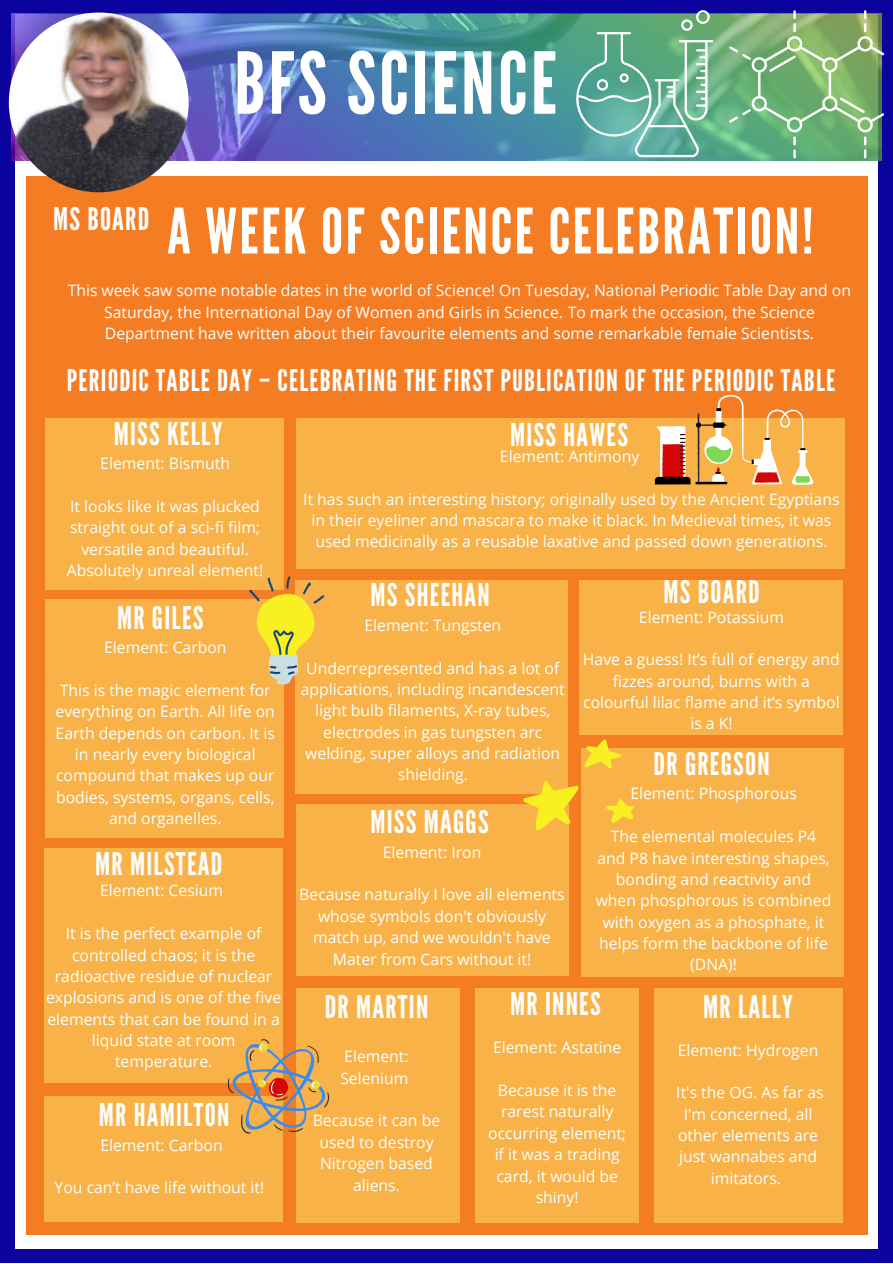
<style>
.page{position:relative;width:893px;height:1264px;background:#fff}
.page>*{position:absolute;margin:0;border:0;box-sizing:border-box;transform-origin:0 0}
.t1{font:85.05px "League Gothic";letter-spacing:.04em;color:#fff}
.t2{font:62.55px "League Gothic";letter-spacing:.04em;color:#fff}
.t3{font:31.2px "League Gothic";letter-spacing:.04em;color:#fff}
.t4{font:29.85px "League Gothic";letter-spacing:.04em;color:#fff}
.t5{font:15.75px/21.3px "Open Sans";color:#fff;text-align:center}
</style>
<div class="page">
<div style="left:0;top:0;width:892px;height:1262px;background:#0b039d"></div>
<div style="left:15px;top:14px;width:862px;height:1234px;background:#fff"></div>
<img style="left:11px;top:13px;width:870px;height:147px">
<svg style="left:729px;top:10px;width:155px;height:148px;background:#7cb17d"></svg>
<div style="left:26px;top:176px;width:841px;height:1058px;background:#f47c23"></div>
<div style="left:45px;top:418px;width:238px;height:172px;background:#f8b248"></div>
<div style="left:297px;top:418px;width:547px;height:151px;background:#f8b248"></div>
<div style="left:45px;top:599px;width:239px;height:239px;background:#f8b248"></div>
<div style="left:654px;top:988px;width:189px;height:234px;background:#f8b248"></div>
<div style="left:296px;top:580px;width:272px;height:213px;background:#f8b248"></div>
<div style="left:579px;top:580px;width:263px;height:155px;background:#f8b248"></div>
<div style="left:44px;top:1096px;width:238px;height:125px;background:#f8b248"></div>
<div style="left:297px;top:988px;width:162px;height:235px;background:#f8b248"></div>
<div style="left:297px;top:804px;width:271px;height:172px;background:#f8b248"></div>
<div style="left:581px;top:748px;width:262px;height:228px;background:#f8b248"></div>
<div style="left:475px;top:988px;width:163px;height:234px;background:#f8b248"></div>
<div style="left:44px;top:848px;width:238px;height:234px;background:#f8b248"></div>
<img style="left:9px;top:13px;width:180px;height:179px;border-radius:50%">
<svg style="left:654px;top:395px;width:159px;height:90px"></svg>
<svg style="left:228px;top:1039px;width:101px;height:94px"></svg>
<svg style="left:523px;top:739px;width:111px;height:92px"></svg>
<svg style="left:249px;top:576px;width:75px;height:109px"></svg>
<svg style="left:575px;top:10px;width:138px;height:147px;background:#6db09a"></svg>
<h1 class="t1" style="left:234px;top:34px;width:324px">BFS SCIENCE</h1>
<h2 class="t2" style="left:53px;top:195px;width:762px"><sup>MS</sup> <sup>BOARD</sup> A WEEK OF SCIENCE CELEBRATION!</h2>
<p class="t5" style="left:68px;top:280px;width:784px">This week saw some notable dates in the world of Science! On Tuesday, National Periodic Table Day and on<br>Saturday, the International Day of Women and Girls in Science. To mark the occasion, the Science<br>Department have written about their favourite elements and some remarkable female Scientists.</p>
<h3 class="t4" style="left:67px;top:363px;width:769px">PERIODIC TABLE DAY – CELEBRATING THE FIRST PUBLICATION OF THE PERIODIC TABLE</h3>
<h3 class="t3" style="left:114px;top:416px;width:110px">MISS KELLY</h3>
<h3 class="t3" style="left:510px;top:416px;width:119px">MISS HAWES</h3>
<p class="t5" style="left:100px;top:452px;width:131px">Element: Bismuth</p>
<p class="t5" style="left:67px;top:495px;width:198px">It looks like it was plucked straight out of a sci-fi film; versatile and beautiful.<br>Absolutely unreal element!</p>
<h3 class="t3" style="left:117px;top:599px;width:88px">MR GILES</h3>
<p class="t5" style="left:104px;top:636px;width:124px">Element: Carbon</p>
<p class="t5" style="left:56px;top:679px;width:221px">This is the magic element for everything on Earth. All life on<br>Earth depends on carbon. It is in nearly every biological compound that makes up our bodies, systems, organs, cells, and organelles.</p>
<h3 class="t3" style="left:95px;top:846px;width:129px">MR MILSTEAD</h3>
<p class="t5" style="left:100px;top:879px;width:124px">Element: Cesium</p>
<p class="t5" style="left:46px;top:922px;width:237px">It is the perfect example of controlled chaos; it is the radioactive residue of nuclear explosions and is one of the five elements that can be found in a liquid state at room temperature.</p>
<h3 class="t3" style="left:99px;top:1096px;width:132px">MR HAMILTON</h3>
<p class="t5" style="left:100px;top:1133px;width:124px">Element: Carbon</p>
<p class="t5" style="left:55px;top:1176px;width:211px">You can’t have life without it!</p>
<p class="t5" style="left:500px;top:445px;width:141px">Element: Antimony</p>
<p class="t5" style="left:303px;top:488px;width:537px">It has such an interesting history; originally used by the Ancient Egyptians in their eyeliner and mascara to make it black. In Medieval times, it was used medicinally as a reusable laxative and passed down generations.</p>
<h3 class="t3" style="left:370px;top:577px;width:121px">MS SHEEHAN</h3>
<p class="t5" style="left:364px;top:614px;width:138px">Element: Tungsten</p>
<p class="t5" style="left:301px;top:657px;width:265px">Underrepresented and has a lot of applications, including incandescent light bulb filaments, X-ray tubes, electrodes in gas tungsten arc welding, super alloys and radiation shielding.</p>
<h3 class="t3" style="left:370px;top:804px;width:120px">MISS MAGGS</h3>
<p class="t5" style="left:383px;top:840px;width:100px">Element: Iron</p>
<p class="t5" style="left:299px;top:883px;width:267px">Because naturally I love all elements whose symbols don't obviously match up, and we wouldn't have<br>Mater from Cars without it!</p>
<h3 class="t3" style="left:663px;top:574px;width:98px">MS BOARD</h3>
<p class="t5" style="left:639px;top:605px;width:147px">Element: Potassium</p>
<p class="t5" style="left:583px;top:648px;width:258px">Have a guess! It’s full of energy and fizzes around, burns with a colourful lilac flame and it’s symbol is a K!</p>
<h3 class="t3" style="left:653px;top:746px;width:118px">DR GREGSON</h3>
<p class="t5" style="left:630px;top:782px;width:168px">Element: Phosphorous</p>
<p class="t5" style="left:595px;top:825px;width:237px">The elemental molecules P4 and P8 have interesting shapes, bonding and reactivity and when phosphorous is combined with oxygen as a phosphate, it helps form the backbone of life (DNA)!</p>
<h3 class="t3" style="left:324px;top:988px;width:105px">DR MARTIN</h3>
<h3 class="t3" style="left:510px;top:986px;width:92px">MR INNES</h3>
<p class="t5" style="left:340px;top:1045px;width:70px;text-align:left">Element:<br>Selenium</p>
<p class="t5" style="left:313px;top:1109px;width:129px">Because it can be used to destroy<br>Nitrogen based aliens.</p>
<p class="t5" style="left:493px;top:1036px;width:130px">Element: Astatine</p>
<p class="t5" style="left:488px;top:1079px;width:139px">Because it is the rarest naturally occurring element; if it was a trading card, it would be shiny!</p>
<h3 class="t3" style="left:703px;top:988px;width:91px">MR LALLY</h3>
<p class="t5" style="left:677px;top:1038px;width:142px">Element: Hydrogen</p>
<p class="t5" style="left:676px;top:1081px;width:149px">It's the OG. As far as<br>I'm concerned, all other elements are just wannabes and imitators.</p>
</div>
